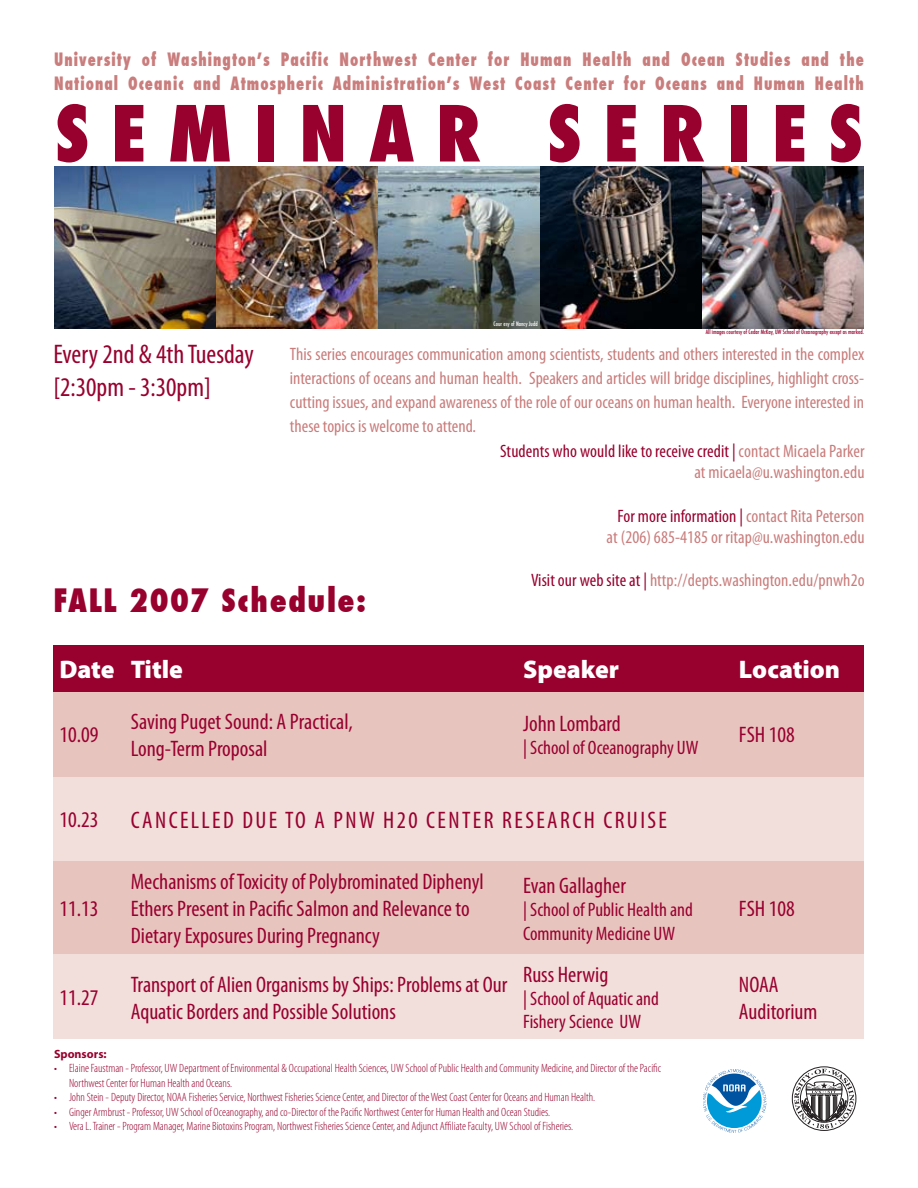
<style>
.page{position:relative;width:918px;height:1188px;background:#fff}
.page>*{position:absolute;margin:0;border:0;box-sizing:border-box;transform-origin:0 0}
.t1{font:800 condensed 75px "Futura";letter-spacing:.29em;color:#98002e}
.t2{font:800 condensed 31.5px "Futura";letter-spacing:.05em;color:#98002e}
.t3{font:condensed 27px/32.4px "Myriad Pro";color:#98002e}
.t4{font:900 25.5px "Myriad Pro";color:#fff}
.t5{font:condensed 24px "Myriad Pro";letter-spacing:.1em;color:#98002e}
.t6{font:condensed 22.5px/27px "Myriad Pro";color:#98002e}
.t7{font:condensed 19.5px/23.4px "Myriad Pro";color:#98002e}
.t8{font:condensed 18px/24px "Myriad Pro";letter-spacing:.005em;color:#c97d7c;text-align:right}
.t9{font:800 condensed 18px/24px "Futura";letter-spacing:.07em;color:#c97d7c;scale:.83 1}
.t10{font:300 condensed 12px/14.4px "Myriad Pro";color:#98002e}
.t11{font:700 12px "Myriad Pro";color:#98002e}
.t12{font:500 condensed 6px "Futura";color:#98002e}
.t13{font:500 condensed 6px "Futura";color:#fff}
.s1{color:#98002e}
</style>
<div class="page">
<div style="left:53px;top:861px;width:72px;height:93px;background:#e8c4bf"></div>
<div style="left:125px;top:861px;width:392px;height:93px;background:#e8c4bf"></div>
<div style="left:517px;top:861px;width:216px;height:93px;background:#e8c4bf"></div>
<div style="left:733px;top:861px;width:131px;height:93px;background:#e8c4bf"></div>
<div style="left:53px;top:776px;width:72px;height:85px;background:#f2dedb"></div>
<div style="left:125px;top:776px;width:608px;height:85px;background:#f2dedb"></div>
<div style="left:733px;top:776px;width:131px;height:85px;background:#f2dedb"></div>
<div style="left:53px;top:954px;width:72px;height:85px;background:#f2dedb"></div>
<div style="left:125px;top:954px;width:392px;height:85px;background:#f2dedb"></div>
<div style="left:517px;top:954px;width:216px;height:85px;background:#f2dedb"></div>
<div style="left:733px;top:954px;width:131px;height:85px;background:#f2dedb"></div>
<img style="left:54px;top:166px;width:810px;height:162px">
<div style="left:53px;top:645px;width:72px;height:47px;background:#98002e"></div>
<div style="left:125px;top:645px;width:392px;height:47px;background:#98002e"></div>
<div style="left:517px;top:645px;width:216px;height:47px;background:#98002e"></div>
<div style="left:733px;top:645px;width:131px;height:47px;background:#98002e"></div>
<div style="left:53px;top:692px;width:72px;height:84px;background:#e8c4bf"></div>
<div style="left:125px;top:692px;width:392px;height:84px;background:#e8c4bf"></div>
<div style="left:517px;top:692px;width:216px;height:84px;background:#e8c4bf"></div>
<div style="left:733px;top:692px;width:131px;height:84px;background:#e8c4bf"></div>
<svg style="left:703px;top:1069px;width:63px;height:64px"></svg>
<div style="left:792px;top:1066px;width:64px;height:65px;border:1px solid #231f20;border-radius:50%"></div>
<svg style="left:794px;top:1069px;width:60px;height:60px"></svg>
<p class="t9" style="left:54px;top:48px;width:977px">University of Washington’s Pacific Northwest Center for Human Health and Ocean Studies and the<br>National Oceanic and Atmospheric Administration’s West Coast Center for Oceans and Human Health</p>
<h1 class="t1" style="left:55px;top:83px;width:809px">SEMINAR SERIES</h1>
<p class="t13" style="left:493px;top:320px;width:46px">Cour esy of Nancy Judd</p>
<p class="t12" style="left:706px;top:328px;width:160px">All images courtesy of Cedar McKay, UW School of Oceanography except as marked.</p>
<p class="t8" style="left:290px;top:341px;width:576px;text-align:justify">This series encourages communication among scientists, students and others interested in the complex interactions of oceans and human health. Speakers and articles will bridge disciplines, highlight cross&shy;cutting issues, and expand awareness of the role of our oceans on human health. Everyone interested in these topics is welcome to attend.</p>
<p class="t8" style="left:500px;top:440px;width:366px;line-height:21.6px"><span class="s1">Students who would like to receive credit |</span> contact Micaela Parker at micaela@u.washington.edu</p>
<p class="t8" style="left:607px;top:505px;width:259px;line-height:21.6px"><span class="s1">For more information |</span> contact Rita Peterson at (206) 685-4185 or ritap@u.washington.edu</p>
<p class="t2" style="left:53px;top:579px;width:314px">FALL 2007 Schedule:</p>
<p class="t3" style="left:53px;top:338px;width:202px">Every 2nd &amp; 4th Tuesday [2:30pm - 3:30pm]</p>
<p class="t8" style="left:531px;top:568px;width:335px"><span class="s1">Visit our web site at |</span> http://depts.washington.edu/pnwh2o</p>
<p class="t4" style="left:59px;top:652px;width:125px">Date Title</p>
<p class="t4" style="left:523px;top:652px;width:97px">Speaker</p>
<p class="t4" style="left:739px;top:652px;width:103px">Location</p>
<p class="t6" style="left:59px;top:721px;width:41px">10.09</p>
<p class="t6" style="left:131px;top:708px;width:224px">Saving Puget Sound: A Practical,<br>Long-Term Proposal</p>
<p class="t6" style="left:523px;top:710px;width:99px">John Lombard</p>
<p class="t7" style="left:523px;top:736px;width:177px">| School of Oceanography UW</p>
<p class="t6" style="left:59px;top:806px;width:41px">10.23</p>
<p class="t5" style="left:131px;top:805px;width:538px">C ANCELLED DUE TO A PNW H20 CENTER RESEARCH CRUISE</p>
<p class="t6" style="left:739px;top:721px;width:57px">FSH 108</p>
<p class="t6" style="left:59px;top:895px;width:41px">11.13</p>
<h3 class="t6" style="left:59px;top:984px;width:41px">11.27</h3>
<p class="t6" style="left:131px;top:868px;width:355px">Mechanisms of Toxicity of Polybrominated Diphenyl<br>Ethers Present in Pacific Salmon and Relevance to<br>Dietary Exposures During Pregnancy</p>
<p class="t6" style="left:523px;top:872px;width:104px">Evan Gallagher</p>
<p class="t7" style="left:523px;top:898px;width:171px">| School of Public Health and<br>Community Medicine UW</p>
<p class="t6" style="left:739px;top:895px;width:57px">FSH 108</p>
<p class="t6" style="left:131px;top:970px;width:479px">Transport of Alien Organisms by Ships: Problems at Our Russ Herwig</p>
<p class="t6" style="left:739px;top:970px;width:41px">NOAA</p>
<p class="t7" style="left:523px;top:987px;width:137px">| School of Aquatic and</p>
<p class="t6" style="left:131px;top:997px;width:267px">Aquatic Borders and Possible Solutions</p>
<p class="t6" style="left:739px;top:997px;width:80px">Auditorium</p>
<p class="t7" style="left:523px;top:1010px;width:120px">Fishery Science UW</p>
<h6 class="t11" style="left:54px;top:1046px;width:54px">Sponsors:</h6>
<p class="t10" style="left:69px;top:1061px;width:594px;text-indent:-15px">• ElaineFaustman -Professor, UW Department ofEnvironmental &amp; Occupational HealthSciences, UWSchoolofPublic HealthandCommunity Medicine, and Director of the Pacific<br>NorthwestCenter for Human Healthand Oceans.</p>
<p class="t10" style="left:54px;top:1090px;width:543px">• John Stein- Deputy Director, NOAA FisheriesService, Northwest Fisheries Science Center, and Director of theWestCoastCenter for Oceansand Human Health.</p>
<p class="t10" style="left:54px;top:1104px;width:498px">• Ginger Armbrust -Professor, UWSchoolof Oceanography, andco-Director of the Pacific NorthwestCenter for Human Healthand OceanStudies.</p>
<p class="t10" style="left:54px;top:1119px;width:521px">• VeraL.Trainer -Program Manager, Marine Biotoxins Program, Northwest Fisheries Science Center, and Adjunct AffiliateFaculty, UWSchoolofFisheries.</p>
</div>
